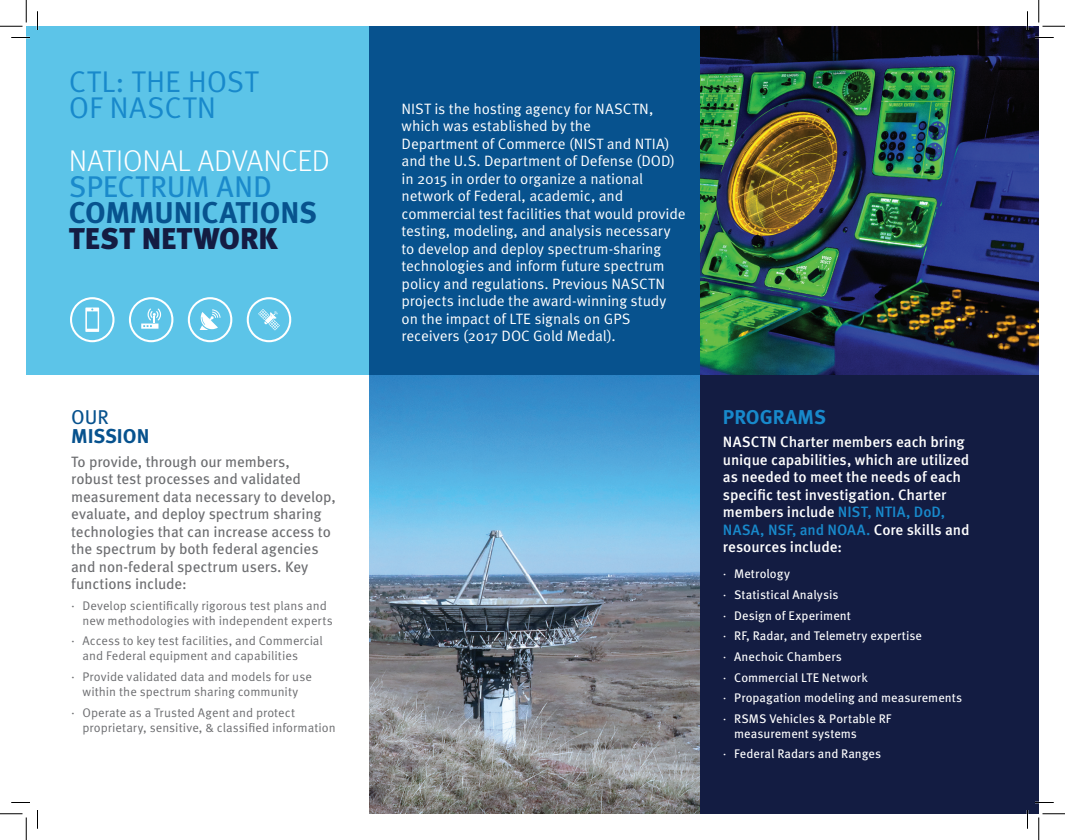
<style>
.page{position:relative;width:1065px;height:840px;background:#fff}
.page>*{position:absolute;margin:0;border:0;box-sizing:border-box;transform-origin:0 0}
.t1{font:700 30px/26.2px "Meta Pro";letter-spacing:-.005em;color:#07538e}
.t2{font:30px "Meta Pro Norm";letter-spacing:.01em;color:#1889cb}
.t3{font:300 30px "Meta Pro";letter-spacing:-.005em;color:#fff}
.t4{font:30px "Meta Pro";letter-spacing:-.005em;color:#1b8acb}
.H1a{font:700 20px "Meta Pro";color:#1889cb}
.H1a-2{font:700 20px "Meta Pro";color:#07528e}
.H1a-3{font:20px "Meta Pro";color:#07528e}
.H2a{font:15px/17.5px "Meta Pro Norm";letter-spacing:-.01em;color:#fff}
.body_12_14{font:15px/17.5px "Meta Pro";letter-spacing:-.005em;color:#6c6d70}
.body_12_14-2{font:500 15px/17.5px "Meta Pro";letter-spacing:-.005em;color:#fff}
.t5{font:12.5px/15px "Meta Pro Norm";letter-spacing:.005em;color:#6c6d70}
.t6{font:12.5px/15px "Meta Pro";letter-spacing:.005em;color:#fff}
.s1{font-weight:900;color:#141c42}
.s2{color:#1889cb}
.s3{font-family:"Meta Pro Norm"}
</style>
<div class="page">
<img style="left:369px;top:375px;width:331px;height:439px">
<img style="left:700px;top:26px;width:339px;height:349px">
<div style="left:369px;top:26px;width:331px;height:349px;background:#07528e"></div>
<div style="left:26px;top:26px;width:343px;height:349px;background:#5cc4e8"></div>
<div style="left:700px;top:375px;width:339px;height:439px;background:#131c42"></div>
<svg style="left:70px;top:297px;width:45px;height:45px"></svg>
<svg style="left:129px;top:297px;width:44px;height:45px"></svg>
<svg style="left:188px;top:297px;width:44px;height:45px"></svg>
<svg style="left:247px;top:297px;width:44px;height:45px"></svg>
<svg style="left:11px;top:37px;width:19px;height:1px"></svg>
<svg style="left:1035px;top:37px;width:19px;height:1px"></svg>
<svg style="left:11px;top:802px;width:19px;height:1px"></svg>
<svg style="left:1035px;top:802px;width:19px;height:1px"></svg>
<svg style="left:37px;top:11px;width:1px;height:19px"></svg>
<svg style="left:37px;top:810px;width:1px;height:19px"></svg>
<svg style="left:1027px;top:11px;width:1px;height:19px"></svg>
<svg style="left:1027px;top:810px;width:1px;height:19px"></svg>
<svg style="left:0;top:0;width:27px;height:27px"></svg>
<svg style="left:0;top:814px;width:27px;height:26px"></svg>
<svg style="left:1039px;top:0;width:26px;height:27px"></svg>
<svg style="left:1039px;top:814px;width:26px;height:26px"></svg>
<h1 class="t2" style="left:69px;top:59px;width:191px">CTL: THE HOST</h1>
<h1 class="t2" style="left:69px;top:85px;width:149px">OF NASCTN</h1>
<h1 class="t3" style="left:69px;top:139px;width:263px">NATIONAL ADVANCED</h1>
<h1 class="t4" style="left:69px;top:164px;width:204px">SPECTRUM AND</h1>
<h1 class="t1" style="left:69px;top:198px;width:249px">COMMUNICATIONS<br><span class="s1">TEST NETWORK</span></h1>
<p class="H1a-3" style="left:71px;top:402px;width:39px">OUR</p>
<p class="H1a-2" style="left:71px;top:421px;width:80px">MISSION</p>
<p class="body_12_14" style="left:71px;top:452px;width:266px">To provide, through our members,<br>robust test processes and validated measurement data necessary to develop, evaluate, and deploy spectrum sharing technologies that can increase access to the spectrum by both federal agencies and non-federal spectrum users. Key functions include:</p>
<p class="t5" style="left:82px;top:597px;width:252px;text-indent:-11px">· Develop scientifically rigorous test plans and new methodologies with independent experts</p>
<p class="t5" style="left:82px;top:633px;width:242px;text-indent:-11px">· Access to key test facilities, and Commercial and Federal equipment and capabilities</p>
<p class="t5" style="left:71px;top:668px;width:242px;text-align:center">· Provide validated data and models for use within the spectrum sharing community</p>
<p class="t5" style="left:82px;top:704px;width:255px;text-indent:-11px">· Operate as a Trusted Agent and protect proprietary, sensitive, &amp; classified information</p>
<p class="H2a" style="left:402px;top:99px;width:286px">NIST is the hosting agency for NASCTN, which was established by the<br>Department of Commerce (NIST and NTIA) and the U.S. Department of Defense (DOD) in 2015 in order to organize a national network of Federal, academic, and commercial test facilities that would provide testing, modeling, and analysis necessary to develop and deploy spectrum-sharing technologies and inform future spectrum policy and regulations. Previous NASCTN projects include the award-winning study on the impact of LTE signals on GPS receivers (2017 DOC Gold Medal).</p>
<p class="H1a" style="left:723px;top:401px;width:105px">PROGRAMS</p>
<p class="body_12_14-2" style="left:723px;top:432px;width:248px">NASCTN Charter members each bring unique capabilities, which are utilized as needed to meet the needs of each specific test investigation. Charter members include <span class="s2">NIST, NTIA, DoD, NASA, NSF, and NOAA.</span> Core skills and resources include:</p>
<p class="t6" style="left:723px;top:566px;width:69px"><span class="s3">·</span> Metrology</p>
<p class="t6" style="left:723px;top:586px;width:117px"><span class="s3">·</span> Statistical Analysis</p>
<p class="t6" style="left:723px;top:607px;width:129px"><span class="s3">·</span> Design of Experiment</p>
<p class="t6" style="left:723px;top:628px;width:201px"><span class="s3">·</span> RF, Radar, and Telemetry expertise</p>
<p class="t6" style="left:723px;top:648px;width:121px"><span class="s3">·</span> Anechoic Chambers</p>
<p class="t6" style="left:723px;top:669px;width:146px"><span class="s3">·</span> Commercial LTE Network</p>
<p class="t6" style="left:723px;top:689px;width:241px"><span class="s3">·</span> Propagation modeling and measurements</p>
<p class="t6" style="left:734px;top:710px;width:159px;text-indent:-11px"><span class="s3">·</span> RSMS Vehicles &amp; Portable RF measurement systems</p>
<p class="t6" style="left:723px;top:746px;width:160px"><span class="s3">·</span> Federal Radars and Ranges</p>
</div>
